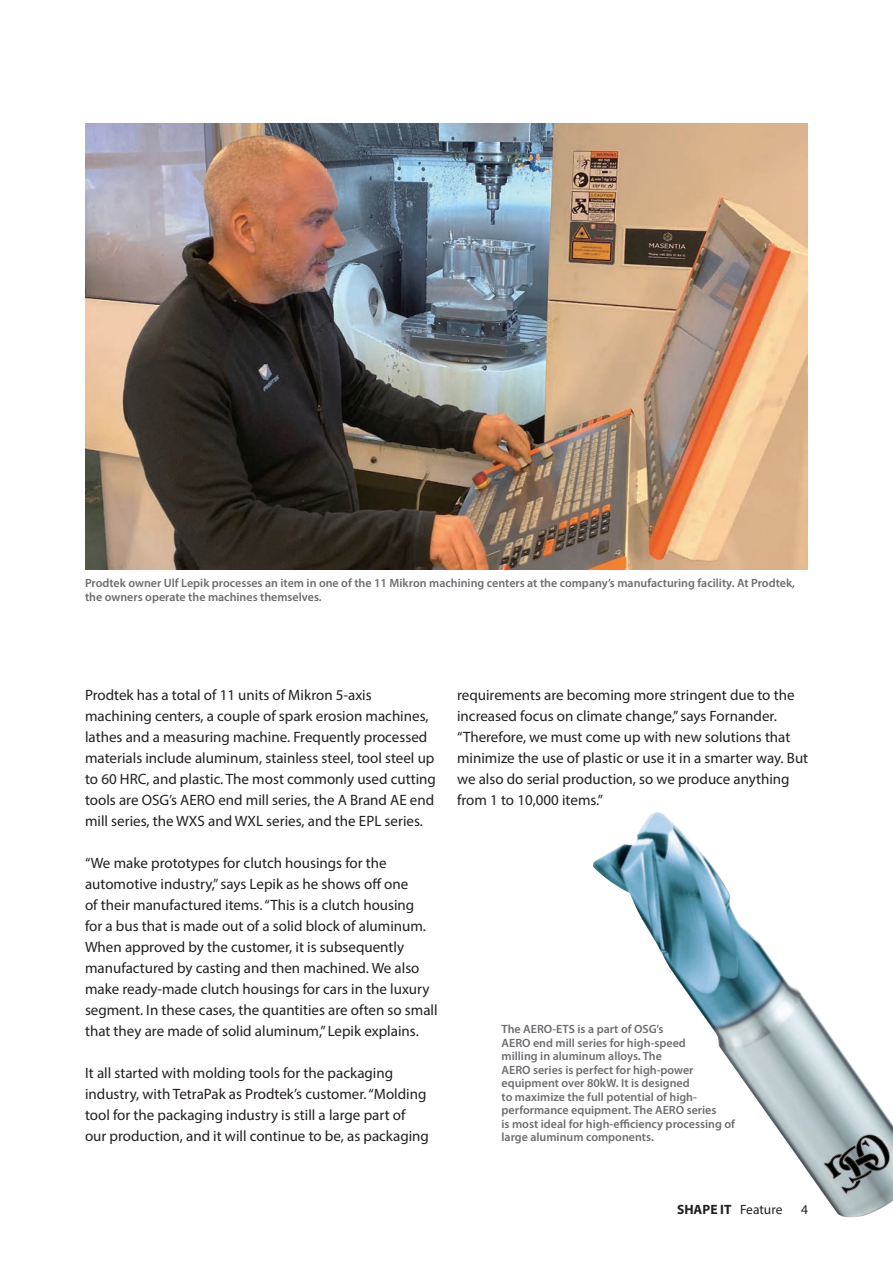
<style>
.page{position:relative;width:893px;height:1263px;background:#fff}
.page>*{position:absolute;margin:0;border:0;box-sizing:border-box;transform-origin:0 0}
.t1{font:15px/21px "Myriad Pro";color:#231f20}
.t2{font:700 13.5px "Myriad Pro";color:#231f20}
.t3{font:13.5px "Myriad Pro";color:#231f20}
.t4{font:600 12px/13.5px "Myriad Pro";color:#6c6d70}
.s1{font-weight:400}
</style>
<div class="page">
<img style="left:85px;top:123px;width:723px;height:447px">
<img style="left:593px;top:812px;width:300px;height:406px">
<p class="t4" style="left:85px;top:576px;width:711px">Prodtek owner Ulf Lepik processes an item in one of the 11 Mikron machining centers at the company’s manufacturing facility. At Prodtek, the owners operate the machines themselves.</p>
<p class="t1" style="left:85px;top:684px;width:352px">Prodtek has a total of 11 units of Mikron 5-axis machining centers, a couple of spark erosion machines, lathes and a measuring machine. Frequently processed materials include aluminum, stainless steel, tool steel up to 60 HRC, and plastic. The most commonly used cutting tools are OSG’s AERO end mill series, the A Brand AE end mill series, the WXS and WXL series, and the EPL series.</p>
<p class="t1" style="left:85px;top:852px;width:354px">“We make prototypes for clutch housings for the automotive industry,” says Lepik as he shows off one<br>of their manufactured items. “This is a clutch housing<br>for a bus that is made out of a solid block of aluminum.<br>When approved by the customer, it is subsequently manufactured by casting and then machined. We also make ready-made clutch housings for cars in the luxury segment. In these cases, the quantities are often so small that they are made of solid aluminum,” Lepik explains.</p>
<p class="t1" style="left:85px;top:1062px;width:345px">It all started with molding tools for the packaging industry, with TetraPak as Prodtek’s customer. “Molding tool for the packaging industry is still a large part of our production, and it will continue to be, as packaging</p>
<p class="t1" style="left:457px;top:684px;width:353px">requirements are becoming more stringent due to the increased focus on climate change,” says Fornander. “Therefore, we must come up with new solutions that minimize the use of plastic or use it in a smarter way. But we also do serial production, so we produce anything from 1 to 10,000 items.”</p>
<p class="t4" style="left:502px;top:1022px;width:235px">The AERO-ETS is a part of OSG’s<br>AERO end mill series for high-speed<br>milling in aluminum alloys. The<br>AERO series is perfect for high-power equipment over 80kW. It is designed<br>to maximize the full potential of high&shy;performance equipment. The AERO series<br>is most ideal for high-efficiency processing of large aluminum components.</p>
<p class="t2" style="left:677px;top:1200px;width:107px">SHAPE IT <span class="s1">Feature</span></p>
<p class="t3" style="left:801px;top:1201px;width:8px">4</p>
</div>
